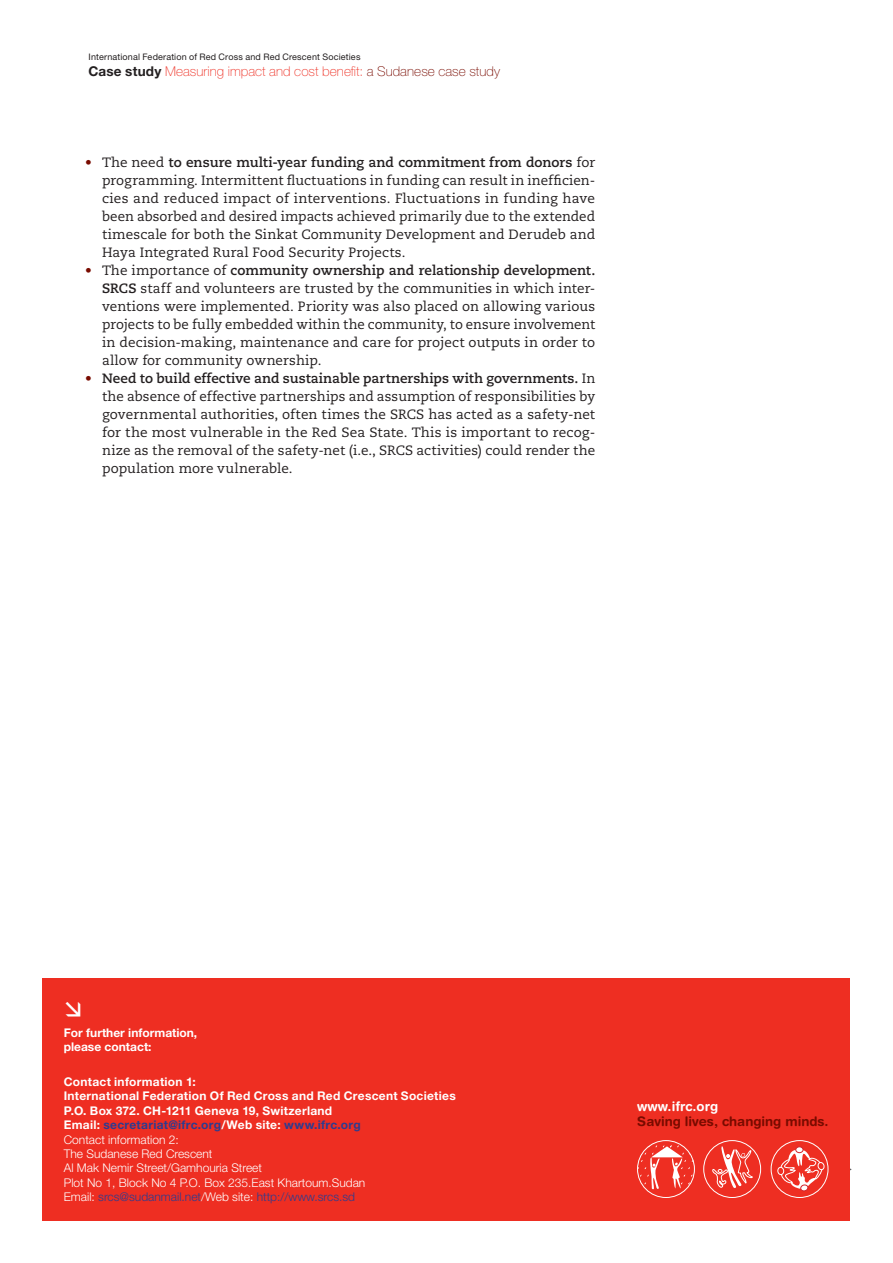
<style>
.page{position:relative;width:893px;height:1263px;background:#fff}
.page>*{position:absolute;margin:0;border:0;box-sizing:border-box;transform-origin:0 0}
.List_bulleted_1{font:13.5px/18px "Caecilia LT Std";letter-spacing:.005em;color:#231f20;text-align:justify}
.t1{font:100 13.5px "Helvetica Neue LT Std";letter-spacing:.005em;color:#ee2e22}
.t2{font:700 13.2px "Helvetica Rounded LT Std";color:#790b00}
.t3{font:700 13.2px "Helvetica Rounded LT Std";color:#fff}
.Contact_information{font:300 12px/14.4px "Helvetica Neue LT Std";color:#fff}
.Contact_information-2{font:700 12px "Helvetica Neue LT Std";letter-spacing:.02em;color:#fff}
.Contact_information-3{font:300 12px "Helvetica Neue LT Std";color:#2d3c8f}
.Contact_information-4{font:700 12px "Helvetica Neue LT Std";letter-spacing:.02em;color:#2d3c8f}
.Contact_information-5{font:700 12px/14.4px "Helvetica Neue LT Std";color:#fff}
.t4{font:9px "Helvetica Neue LT Std";letter-spacing:.015em;color:#231f20}
.s1{font-weight:700;color:#231f20}
.s2{color:#790b00}
.s3{font-weight:700}
.s4{color:#fff}
</style>
<div class="page">
<div style="left:43px;top:978px;width:807px;height:242px;background:#ee2e22"></div>
<svg style="left:637px;top:1140px;width:58px;height:58px"></svg>
<svg style="left:771px;top:1140px;width:58px;height:58px"></svg>
<svg style="left:637px;top:1145px;width:214px;height:46px"></svg>
<div style="left:637px;top:1140px;width:58px;height:58px;border:1px solid #fff;border-radius:50%"></div>
<div style="left:703px;top:1140px;width:58px;height:58px;border:1px solid #fff;border-radius:50%"></div>
<div style="left:771px;top:1140px;width:57px;height:58px;border:1px solid #fff;border-radius:50%"></div>
<p class="t4" style="left:89px;top:51px;width:273px">International Federation of Red Cross and Red Crescent Societies</p>
<p class="t1" style="left:88px;top:64px;width:413px"><span class="s1">Case study</span> Measuring impact and cost benefit: <span class="s2">a Sudanese case study</span></p>
<p class="List_bulleted_1" style="left:102px;top:153px;width:495px;text-indent:-17px"><span class="s2">•</span> The need <span class="s3">to ensure multi-year funding and commitment from donors</span> for programming. Intermittent fluctuations in funding can result in inefficien&shy;cies and reduced impact of interventions. Fluctuations in funding have been absorbed and desired impacts achieved primarily due to the extended timescale for both the Sinkat Community Development and Derudeb and Haya Integrated Rural Food Security Projects.</p>
<p class="List_bulleted_1" style="left:102px;top:261px;width:495px;text-indent:-17px"><span class="s2">•</span> The importance of <span class="s3">community ownership and relationship development.<br>SRCS</span> staff and volunteers are trusted by the communities in which inter&shy;ventions were implemented. Priority was also placed on allowing various projects to be fully embedded within the community, to ensure involvement in decision-making, maintenance and care for project outputs in order to allow for community ownership.</p>
<p class="List_bulleted_1" style="left:102px;top:369px;width:495px;text-indent:-17px"><span class="s2">•</span> <span class="s3">Need to build effective and sustainable partnerships with governments.</span> In the absence of effective partnerships and assumption of responsibilities by governmental authorities, often times the SRCS has acted as a safety-net for the most vulnerable in the Red Sea State. This is important to recog&shy;nize as the removal of the safety-net (i.e., SRCS activities) could render the population more vulnerable.</p>
<p class="Contact_information-5" style="left:64px;top:1025px;width:135px">For further information, please contact:</p>
<p class="Contact_information-2" style="left:64px;top:1074px;width:133px">Contact information 1:</p>
<p class="Contact_information-2" style="left:64px;top:1088px;width:393px">International Federation Of Red Cross and Red Crescent Societies</p>
<p class="Contact_information-2" style="left:64px;top:1103px;width:270px">P.O. Box 372. CH-1211 Geneva 19, Switzerland</p>
<p class="Contact_information-4" style="left:64px;top:1117px;width:299px"><span class="s4">Email:</span> secretariat@ifrc.org<span class="s4">/Web site:</span> www.ifrc.org</p>
<p class="Contact_information" style="left:64px;top:1132px;width:117px">Contact information 2:</p>
<p class="Contact_information" style="left:64px;top:1146px;width:150px">The Sudanese Red Crescent</p>
<p class="Contact_information" style="left:64px;top:1160px;width:303px">Al Mak Nemir Street/Gamhouria Street<br>Plot No 1, Block No 4 P.O. Box 235.East Khartoum.Sudan</p>
<p class="Contact_information-3" style="left:64px;top:1189px;width:293px"><span class="s4">Email:</span> srcs@sudanmail.net<span class="s4">/Web site:</span> http://www.srcs.sd</p>
<p class="t3" style="left:637px;top:1098px;width:82px">www.ifrc.org</p>
<p class="t2" style="left:637px;top:1114px;width:193px">Saving lives, changing minds.</p>
</div>
